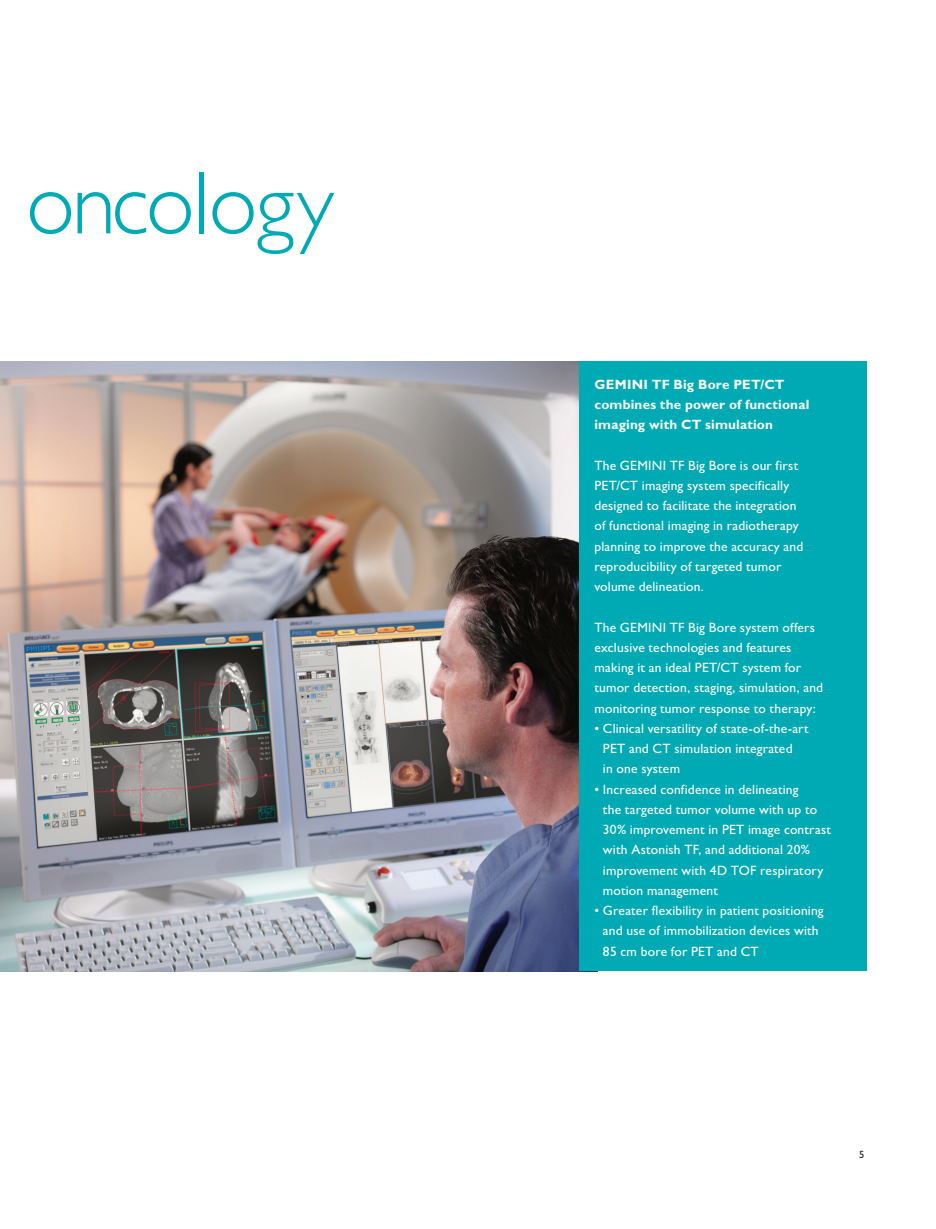
<style>
.page{position:relative;width:936px;height:1229px;background:#fff}
.page>*{position:absolute;margin:0;border:0;box-sizing:border-box;transform-origin:0 0}
.t1{font:90px "Gill Sans Alt One WGL Light";letter-spacing:-.02em;color:#00aab5}
.t2{font:13.5px/20.2px "Gill Sans Alt One WGL";letter-spacing:.015em;color:#fff}
.t3{font:700 13.5px/20.2px "Gill Sans Alt One WGL";letter-spacing:.015em;color:#fff}
.t4{font:10.5px "Gill Sans Alt One WGL";color:#231f20}
</style>
<div class="page">
<img style="left:0;top:361px;width:578px;height:610px">
<div style="left:578px;top:361px;width:288px;height:610px;background:#00aab5"></div>
<h1 class="t1" style="left:26px;top:144px;width:309px">oncology</h1>
<p class="t3" style="left:594px;top:374px;width:216px">GEMINI TF Big Bore PET/CT combines the power of functional imaging with CT simulation</p>
<p class="t2" style="left:594px;top:455px;width:210px">The GEMINI TF Big Bore is our first PET/CT imaging system specifically designed to facilitate the integration of functional imaging in radiotherapy planning to improve the accuracy and reproducibility of targeted tumor volume delineation.</p>
<p class="t2" style="left:594px;top:617px;width:230px">The GEMINI TF Big Bore system offers exclusive technologies and features making it an ideal PET/CT system for tumor detection, staging, simulation, and monitoring tumor response to therapy:</p>
<p class="t2" style="left:603px;top:718px;width:207px;text-indent:-9px">• Clinical versatility of state-of-the-art<br>PET and CT simulation integrated<br>in one system</p>
<p class="t2" style="left:603px;top:779px;width:229px;text-indent:-9px">• Increased confidence in delineating<br>the targeted tumor volume with up to 30% improvement in PET image contrast with Astonish TF, and additional 20% improvement with 4D TOF respiratory motion management</p>
<p class="t2" style="left:603px;top:900px;width:222px;text-indent:-9px">• Greater flexibility in patient positioning and use of immobilization devices with<br>85 cm bore for PET and CT</p>
<p class="t4" style="left:859px;top:1147px;width:7px">5</p>
</div>
